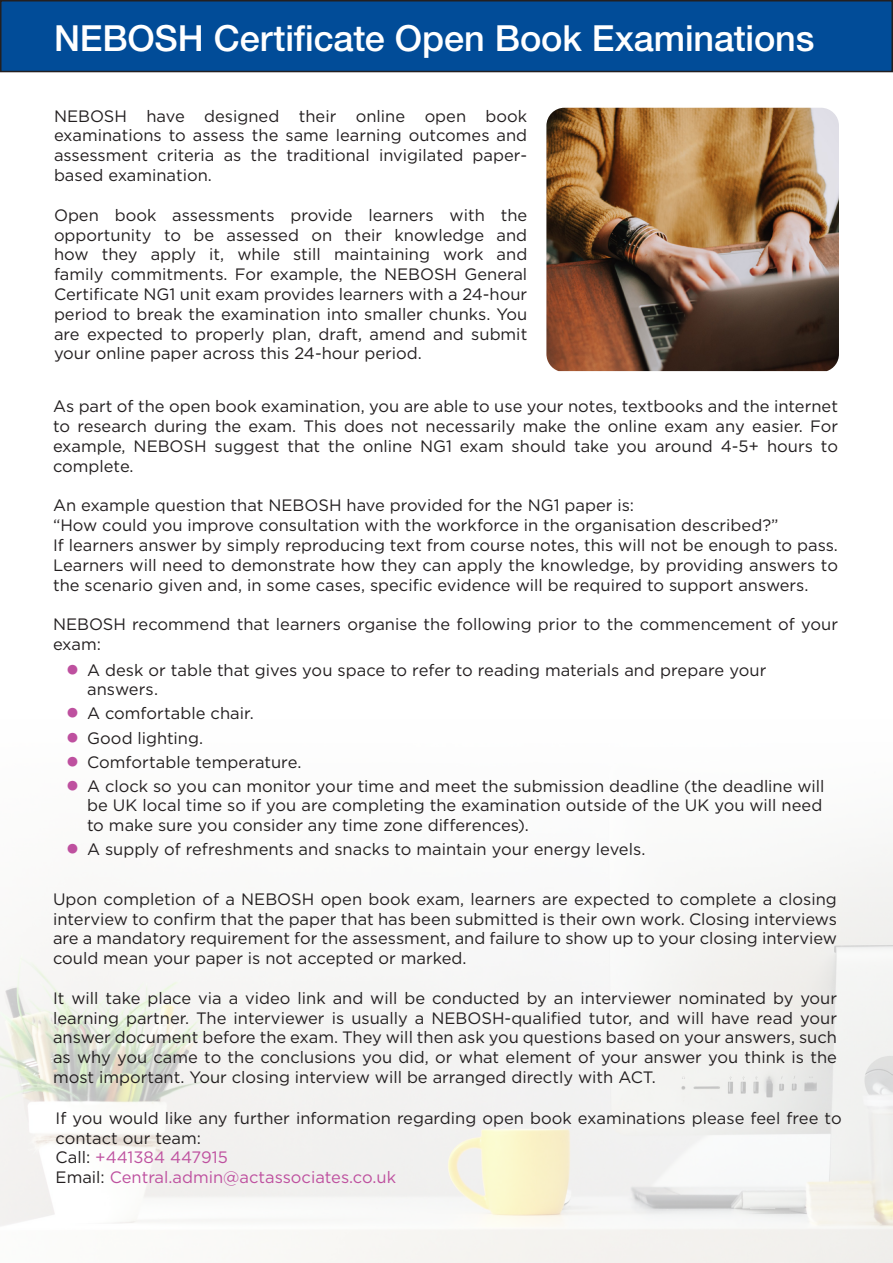
<style>
.page{position:relative;width:893px;height:1263px;background:#fff}
.page>*{position:absolute;margin:0;border:0;box-sizing:border-box;transform-origin:0 0}
.t1{font:500 36px "Helvetica Neue LT Std";letter-spacing:-.005em;color:#fff}
.Body_Text{font:16.5px/19.8px "Gotham";color:#231f20;text-align:justify}
.Body_Text-2{font:16.5px "Gotham";color:#be509f}
.s1{font-family:"Arial";font-size:22.5px;color:#be509f}
.s2{color:#231f20}
</style>
<div class="page">
<img style="left:0;top:846px;width:893px;height:417px">
<img style="left:546px;top:108px;width:293px;height:263px">
<div style="left:1px;top:1px;width:891px;height:71px;background:#014c98"></div>
<div style="left:0;top:0;width:893px;height:72px;border:2px solid #231f20"></div>
<p class="t1" style="left:54px;top:17px;width:762px">NEBOSH Certificate Open Book Examinations</p>
<p class="Body_Text" style="left:54px;top:106px;width:475px">NEBOSH have designed their online open book examinations to assess the same learning outcomes and assessment criteria as the traditional invigilated paper&shy;based examination.</p>
<p class="Body_Text" style="left:54px;top:205px;width:475px">Open book assessments provide learners with the opportunity to be assessed on their knowledge and how they apply it, while still maintaining work and family commitments. For example, the NEBOSH General Certificate NG1 unit exam provides learners with a 24-hour period to break the examination into smaller chunks. You are expected to properly plan, draft, amend and submit your online paper across this 24-hour period.</p>
<p class="Body_Text" style="left:53px;top:396px;width:787px">As part of the open book examination, you are able to use your notes, textbooks and the internet to research during the exam. This does not necessarily make the online exam any easier. For example, NEBOSH suggest that the online NG1 exam should take you around 4-5+ hours to complete.</p>
<p class="Body_Text" style="left:53px;top:495px;width:583px">An example question that NEBOSH have provided for the NG1 paper is:</p>
<p class="Body_Text" style="left:53px;top:515px;width:727px">“How could you improve consultation with the workforce in the organisation described?”</p>
<p class="Body_Text" style="left:53px;top:535px;width:786px">If learners answer by simply reproducing text from course notes, this will not be enough to pass.<br>Learners will need to demonstrate how they can apply the knowledge, by providing answers to the scenario given and, in some cases, specific evidence will be required to support answers.</p>
<p class="Body_Text" style="left:53px;top:614px;width:786px">NEBOSH recommend that learners organise the following prior to the commencement of your exam:</p>
<p class="Body_Text" style="left:87px;top:659px;width:681px;text-indent:-21px"><span class="s1">●</span> A desk or table that gives you space to refer to reading materials and prepare your answers.</p>
<p class="Body_Text" style="left:66px;top:703px;width:190px"><span class="s1">●</span> A comfortable chair.</p>
<p class="Body_Text" style="left:66px;top:727px;width:139px"><span class="s1">●</span> Good lighting.</p>
<p class="Body_Text" style="left:66px;top:751px;width:237px"><span class="s1">●</span> Comfortable temperature.</p>
<p class="Body_Text" style="left:87px;top:775px;width:739px;text-align:left;text-indent:-21px"><span class="s1">●</span> A clock so you can monitor your time and meet the submission deadline (the deadline will be UK local time so if you are completing the examination outside of the UK you will need to make sure you consider any time zone differences).</p>
<p class="Body_Text" style="left:66px;top:839px;width:581px"><span class="s1">●</span> A supply of refreshments and snacks to maintain your energy levels.</p>
<p class="Body_Text" style="left:53px;top:889px;width:786px">Upon completion of a NEBOSH open book exam, learners are expected to complete a closing interview to confirm that the paper that has been submitted is their own work. Closing interviews are a mandatory requirement for the assessment, and failure to show up to your closing interview could mean your paper is not accepted or marked.</p>
<p class="Body_Text" style="left:53px;top:988px;width:786px">It will take place via a video link and will be conducted by an interviewer nominated by your learning partner. The interviewer is usually a NEBOSH-qualified tutor, and will have read your answer document before the exam. They will then ask you questions based on your answers, such as why you came to the conclusions you did, or what element of your answer you think is the most important. Your closing interview will be arranged directly with ACT.</p>
<p class="Body_Text" style="left:56px;top:1108px;width:787px">If you would like any further information regarding open book examinations please feel free to contact our team:</p>
<p class="Body_Text-2" style="left:56px;top:1148px;width:174px"><span class="s2">Call:</span> +441384 447915</p>
<p class="Body_Text-2" style="left:56px;top:1168px;width:342px"><span class="s2">Email:</span> Central.admin@actassociates.co.uk</p>
</div>
